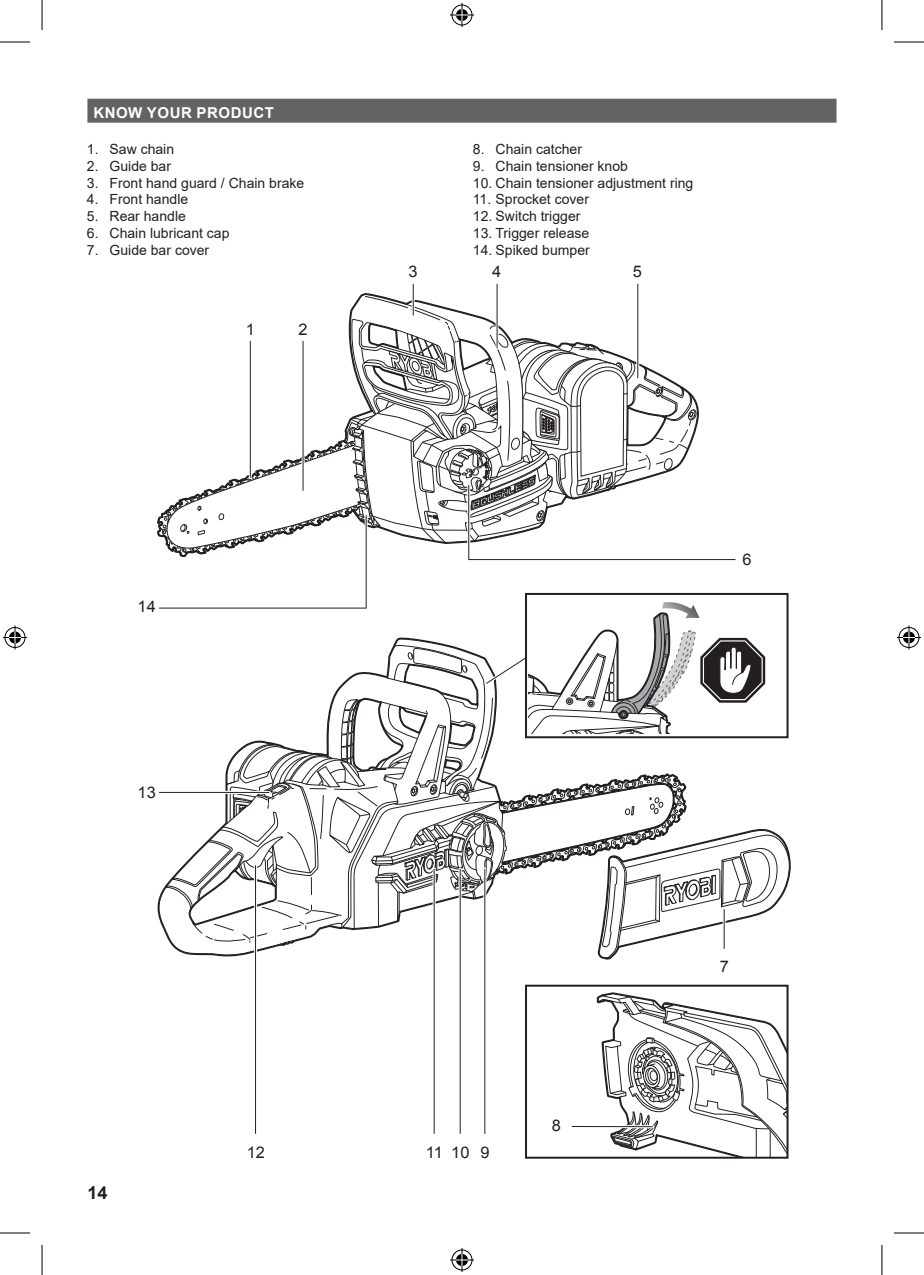
<style>
.page{position:relative;width:924px;height:1275px;background:#fff}
.page>*{position:absolute;margin:0;border:0;box-sizing:border-box;transform-origin:0 0}
.t1{font:700 18px "Arial";color:#231f20}
.t2{font:16px "Arial";color:#231f20}
.t3{font:700 15px "Arial";letter-spacing:.035em;color:#fff}
.t4{font:14px "Arial";color:#231f20}
</style>
<div class="page">
<div style="left:87px;top:99px;width:749px;height:24px;background:#636366"></div>
<svg style="left:157px;top:283px;width:633px;height:874px"></svg>
<hr style="left:0;top:42px;width:30px;height:1px;background:#000">
<hr style="left:893px;top:42px;width:30px;height:1px;background:#000">
<hr style="left:0;top:1232px;width:30px;height:1px;background:#000">
<hr style="left:893px;top:1232px;width:30px;height:1px;background:#000">
<hr style="left:42px;top:0;width:1px;height:30px;background:#000">
<hr style="left:42px;top:1245px;width:1px;height:30px;background:#000">
<hr style="left:881px;top:0;width:1px;height:30px;background:#000">
<hr style="left:881px;top:1245px;width:1px;height:30px;background:#000">
<svg style="left:450px;top:3px;width:24px;height:24px"></svg>
<svg style="left:450px;top:1248px;width:24px;height:24px"></svg>
<svg style="left:3px;top:625px;width:24px;height:24px"></svg>
<svg style="left:897px;top:625px;width:23px;height:24px"></svg>
<p class="t3" style="left:93px;top:102px;width:182px">KNOW YOUR PRODUCT</p>
<p class="t4" style="left:87px;top:139px;width:89px">1. Saw chain</p>
<p class="t4" style="left:87px;top:156px;width:86px">2. Guide bar</p>
<p class="t4" style="left:87px;top:173px;width:219px">3. Front hand guard / Chain brake</p>
<p class="t4" style="left:87px;top:190px;width:103px">4. Front handle</p>
<p class="t4" style="left:87px;top:207px;width:100px">5. Rear handle</p>
<p class="t4" style="left:87px;top:223px;width:144px">6. Chain lubricant cap</p>
<p class="t4" style="left:87px;top:240px;width:124px">7. Guide bar cover</p>
<p class="t2" style="left:245px;top:318px;width:11px">1</p>
<p class="t2" style="left:298px;top:318px;width:11px">2</p>
<p class="t4" style="left:472px;top:139px;width:111px">8. Chain catcher</p>
<p class="t4" style="left:472px;top:156px;width:156px">9. Chain tensioner knob</p>
<p class="t4" style="left:472px;top:173px;width:222px">10. Chain tensioner adjustment ring</p>
<p class="t4" style="left:472px;top:190px;width:118px">11. Sprocket cover</p>
<p class="t4" style="left:472px;top:207px;width:109px">12. Switch trigger</p>
<p class="t4" style="left:472px;top:223px;width:118px">13. Trigger release</p>
<p class="t4" style="left:472px;top:240px;width:118px">14. Spiked bumper</p>
<p class="t2" style="left:408px;top:260px;width:11px">3</p>
<p class="t2" style="left:492px;top:260px;width:11px">4</p>
<p class="t2" style="left:632px;top:260px;width:11px">5</p>
<p class="t2" style="left:137px;top:596px;width:20px">14</p>
<p class="t2" style="left:137px;top:782px;width:20px">13</p>
<p class="t1" style="left:87px;top:1180px;width:22px">14</p>
<p class="t2" style="left:246px;top:1141px;width:20px">12</p>
<p class="t2" style="left:425px;top:1141px;width:65px">11 10 9</p>
<p class="t2" style="left:551px;top:1115px;width:11px">8</p>
<p class="t2" style="left:742px;top:549px;width:11px">6</p>
<p class="t2" style="left:719px;top:956px;width:11px">7</p>
</div>
